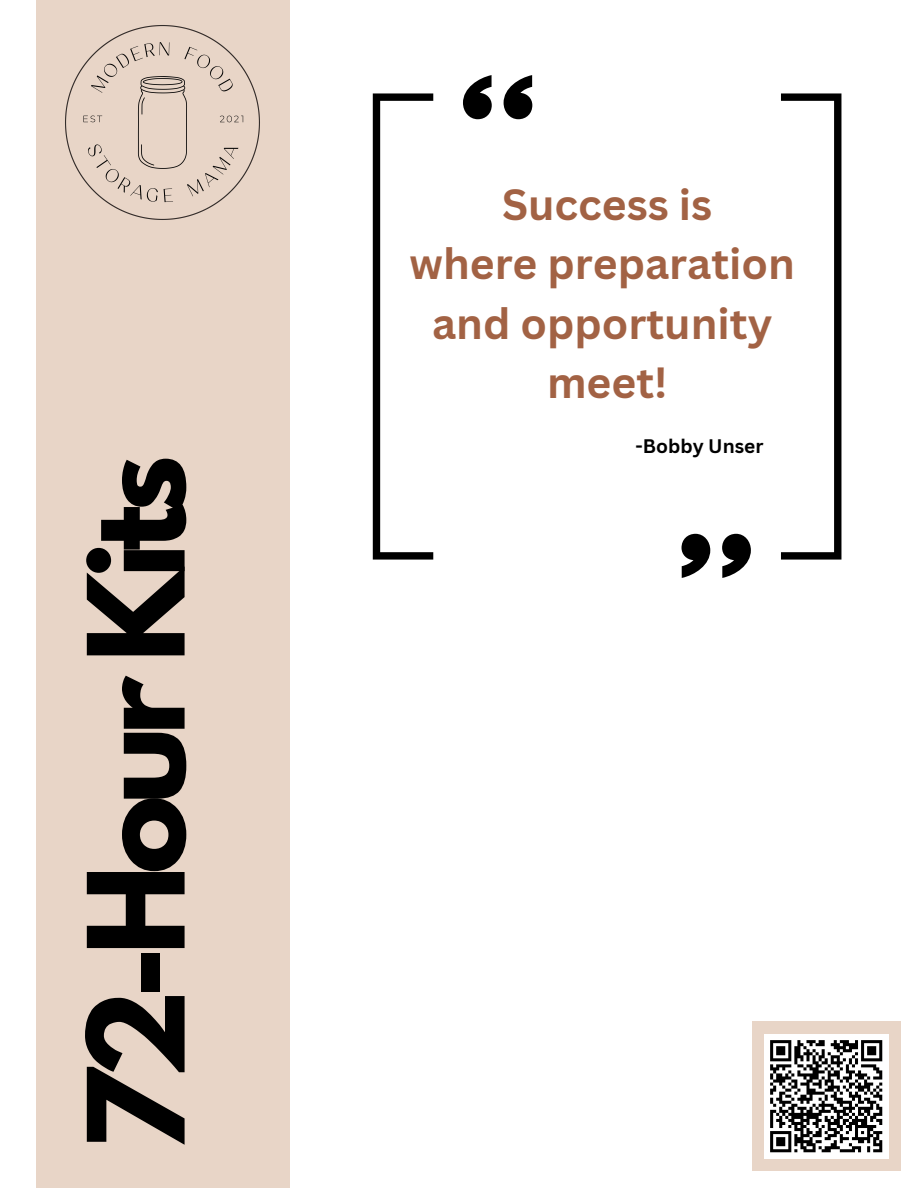
<style>
.page{position:relative;width:918px;height:1188px;background:#fff}
.page>*{position:absolute;margin:0;border:0;box-sizing:border-box;transform-origin:0 0}
.t1{font:700 118.5px "League Spartan";letter-spacing:-.075em;color:#000}
.t2{font:700 42.45px "Canva Sans";color:#a26244}
.t3{font:700 19.05px "Canva Sans";color:#000}
</style>
<div class="page">
<div style="left:36px;top:0;width:253px;height:1188px;background:#e8d5c7"></div>
<img style="left:65px;top:0;width:225px;height:262px">
<div style="left:752px;top:1021px;width:148px;height:150px;background:#e8d5c7"></div>
<svg style="left:504px;top:75px;width:28px;height:44px"></svg>
<svg style="left:463px;top:75px;width:29px;height:44px"></svg>
<svg style="left:682px;top:534px;width:28px;height:44px"></svg>
<svg style="left:722px;top:534px;width:29px;height:44px"></svg>
<svg style="left:373px;top:93px;width:60px;height:467px"></svg>
<svg style="left:781px;top:93px;width:60px;height:467px"></svg>
<div style="left:764px;top:1034px;width:124px;height:124px;background:#fff"></div>
<svg style="left:770px;top:1040px;width:113px;height:113px"></svg>
<p class="t1" style="left:78px;top:1151px;width:697px;rotate:-90deg">72-Hour Kits</p>
<p class="t2" style="left:502px;top:175px;width:212px">Success is</p>
<p class="t2" style="left:410px;top:234px;width:387px">where preparation</p>
<p class="t2" style="left:432px;top:293px;width:342px">and opportunity</p>
<p class="t2" style="left:547px;top:352px;width:122px">meet!</p>
<p class="t3" style="left:636px;top:433px;width:129px">-Bobby Unser</p>
</div>
